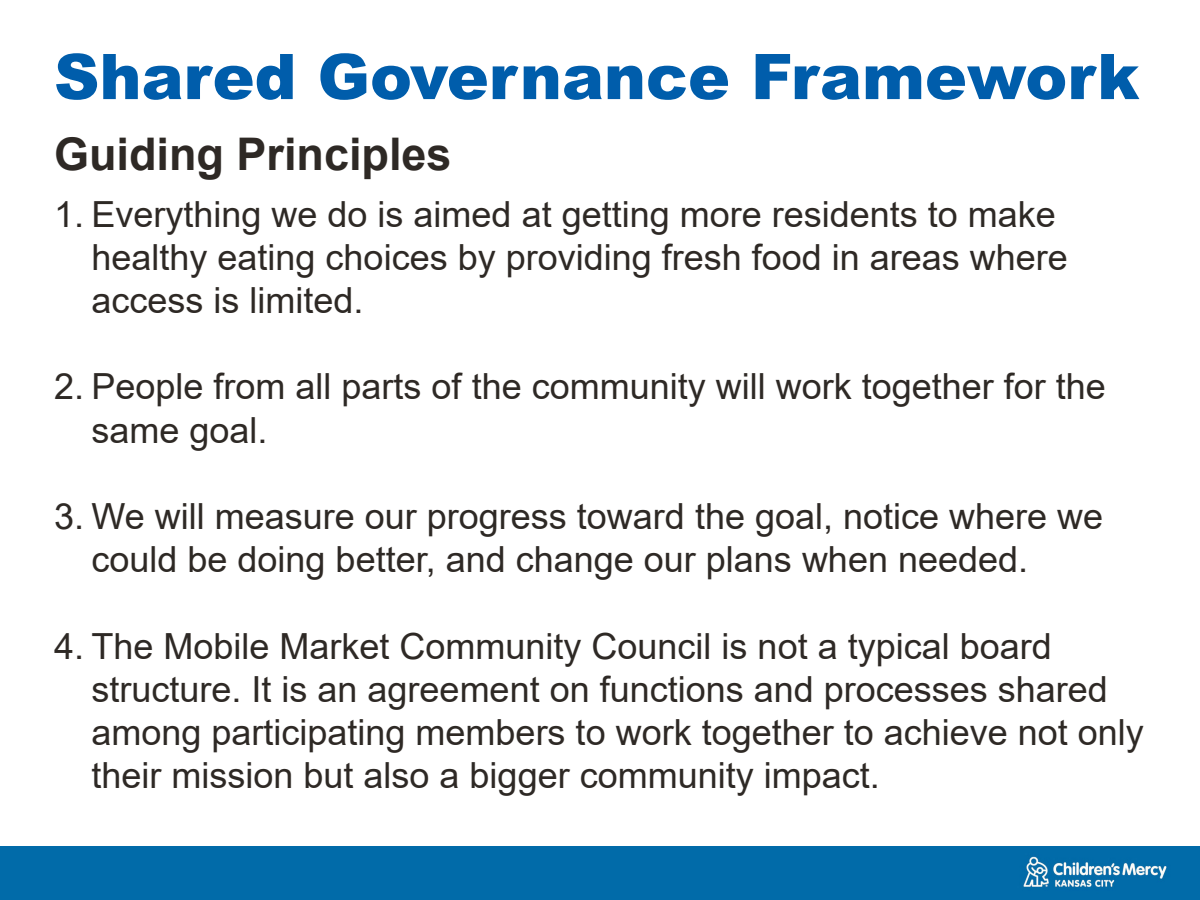
<style>
.page{position:relative;width:1200px;height:900px;background:#fff}
.page>*{position:absolute;margin:0;border:0;box-sizing:border-box;transform-origin:0 0}
.CMH_Title_Blue{font:900 63px "Arial";color:#005dab}
.CMH_Sub_Title_Black{font:700 45px "Arial";color:#2e2925}
.CMH_Body_Black{font:36px/43.2px "Arial";color:#2e2925}
</style>
<div class="page">
<div style="left:0;top:846px;width:1106px;height:54px;background:#016ba9"></div>
<img style="left:1023px;top:846px;width:177px;height:54px">
<p class="CMH_Title_Blue" style="left:54px;top:31px;width:1087px">Shared Governance Framework</p>
<p class="CMH_Sub_Title_Black" style="left:54px;top:123px;width:399px">Guiding Principles</p>
<p class="CMH_Body_Black" style="left:92px;top:192px;width:978px;text-indent:-38px">1. Everything we do is aimed at getting more residents to make healthy eating choices by providing fresh food in areas where access is limited.</p>
<p class="CMH_Body_Black" style="left:92px;top:365px;width:1016px;text-indent:-38px">2. People from all parts of the community will work together for the same goal.</p>
<p class="CMH_Body_Black" style="left:92px;top:495px;width:1013px;text-indent:-38px">3. We will measure our progress toward the goal, notice where we could be doing better, and change our plans when needed.</p>
<p class="CMH_Body_Black" style="left:92px;top:624px;width:1054px;text-indent:-38px">4. The Mobile Market Community Council is not a typical board structure. It is an agreement on functions and processes shared among participating members to work together to achieve not only their mission but also a bigger community impact.</p>
</div>
